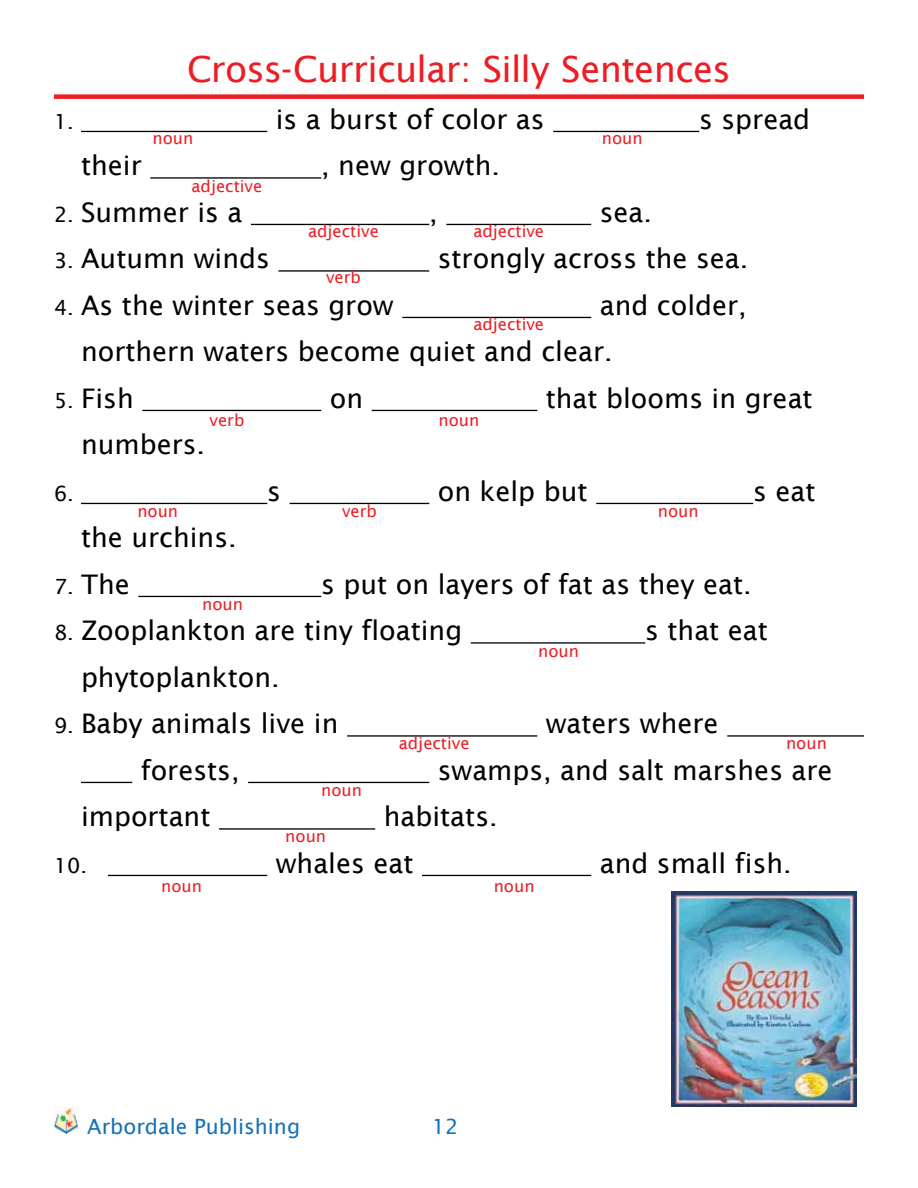
<style>
.page{position:relative;width:918px;height:1188px;background:#fff}
.page>*{position:absolute;margin:0;border:0;box-sizing:border-box;transform-origin:0 0}
.t1{font:36px "Lucida Sans";letter-spacing:-.02em;color:#ed1d24}
.t2{font:27px/46.5px "Lucida Sans";color:#000}
.t3{font:21px "Lucida Sans";color:#1072ba}
.t4{font:21px "Lucida Sans";color:#000}
.t5{font:16.5px "Lucida Sans";color:#ed1d24}
.s1{font-size:21px}
</style>
<div class="page">
<div style="left:54px;top:94px;width:810px;height:5px;background:#ed1d24"></div>
<img style="left:54px;top:1108px;width:23px;height:26px">
<hr style="left:81px;top:131px;width:186px;height:1px;background:#000">
<hr style="left:553px;top:131px;width:146px;height:1px;background:#000">
<hr style="left:150px;top:177px;width:171px;height:2px;background:#000">
<hr style="left:251px;top:224px;width:178px;height:1px;background:#000">
<hr style="left:446px;top:224px;width:145px;height:1px;background:#000">
<hr style="left:278px;top:270px;width:151px;height:2px;background:#000">
<hr style="left:402px;top:317px;width:189px;height:1px;background:#000">
<hr style="left:142px;top:410px;width:179px;height:1px;background:#000">
<hr style="left:372px;top:410px;width:165px;height:1px;background:#000">
<hr style="left:81px;top:503px;width:186px;height:1px;background:#000">
<hr style="left:290px;top:503px;width:139px;height:1px;background:#000">
<hr style="left:596px;top:503px;width:157px;height:1px;background:#000">
<hr style="left:138px;top:596px;width:183px;height:1px;background:#000">
<hr style="left:471px;top:642px;width:174px;height:2px;background:#000">
<hr style="left:347px;top:735px;width:190px;height:2px;background:#000">
<hr style="left:727px;top:735px;width:137px;height:2px;background:#000">
<hr style="left:81px;top:782px;width:51px;height:1px;background:#000">
<hr style="left:248px;top:782px;width:181px;height:1px;background:#000">
<hr style="left:219px;top:828px;width:156px;height:2px;background:#000">
<hr style="left:108px;top:875px;width:159px;height:1px;background:#000">
<hr style="left:422px;top:875px;width:169px;height:1px;background:#000">
<img style="left:672px;top:891px;width:184px;height:216px">
<h1 class="t1" style="left:187px;top:48px;width:545px">Cross-Curricular: Silly Sentences</h1>
<p class="t4" style="left:54px;top:109px;width:21px">1.</p>
<p class="t2" style="left:276px;top:96px;width:270px">is a burst of color as</p>
<p class="t2" style="left:699px;top:96px;width:113px">s spread</p>
<p class="t2" style="left:81px;top:142px;width:62px">their</p>
<p class="t2" style="left:321px;top:142px;width:180px">, new growth.</p>
<p class="t2" style="left:54px;top:189px;width:190px"><span class="s1">2.</span> Summer is a</p>
<p class="t2" style="left:429px;top:189px;width:10px">,</p>
<p class="t5" style="left:152px;top:129px;width:42px">noun</p>
<p class="t5" style="left:602px;top:129px;width:42px">noun</p>
<p class="t5" style="left:192px;top:177px;width:72px">adjective</p>
<p class="t2" style="left:600px;top:189px;width:54px">sea.</p>
<p class="t5" style="left:308px;top:222px;width:72px">adjective</p>
<p class="t5" style="left:326px;top:267px;width:36px">verb</p>
<p class="t5" style="left:473px;top:222px;width:72px">adjective</p>
<p class="t2" style="left:54px;top:235px;width:217px"><span class="s1">3.</span> Autumn winds</p>
<p class="t2" style="left:438px;top:235px;width:312px">strongly across the sea.</p>
<p class="t2" style="left:54px;top:282px;width:341px"><span class="s1">4.</span> As the winter seas grow</p>
<p class="t2" style="left:81px;top:282px;width:667px;text-indent:519px">and colder, northern waters become quiet and clear.</p>
<p class="t2" style="left:54px;top:375px;width:81px"><span class="s1">5.</span> Fish</p>
<p class="t2" style="left:330px;top:375px;width:35px">on</p>
<p class="t2" style="left:546px;top:375px;width:268px">that blooms in great</p>
<p class="t2" style="left:81px;top:421px;width:126px">numbers.</p>
<p class="t4" style="left:54px;top:481px;width:21px">6.</p>
<p class="t2" style="left:267px;top:468px;width:15px">s</p>
<p class="t2" style="left:438px;top:468px;width:151px">on kelp but</p>
<p class="t2" style="left:753px;top:468px;width:64px">s eat</p>
<p class="t2" style="left:81px;top:514px;width:157px">the urchins.</p>
<p class="t2" style="left:54px;top:561px;width:77px"><span class="s1">7.</span> The</p>
<p class="t2" style="left:321px;top:561px;width:432px">s put on layers of fat as they eat.</p>
<p class="t2" style="left:54px;top:607px;width:410px"><span class="s1">8.</span> Zooplankton are tiny floating</p>
<p class="t2" style="left:645px;top:607px;width:124px">s that eat</p>
<p class="t2" style="left:81px;top:654px;width:200px">phytoplankton.</p>
<p class="t2" style="left:54px;top:700px;width:286px"><span class="s1">9.</span> Baby animals live in</p>
<p class="t2" style="left:546px;top:700px;width:174px">waters where</p>
<p class="t2" style="left:141px;top:747px;width:100px">forests,</p>
<p class="t2" style="left:438px;top:747px;width:396px">swamps, and salt marshes are</p>
<p class="t2" style="left:81px;top:793px;width:131px">important</p>
<p class="t2" style="left:384px;top:793px;width:115px">habitats.</p>
<p class="t4" style="left:54px;top:853px;width:35px">10.</p>
<p class="t2" style="left:276px;top:840px;width:139px">whales eat</p>
<p class="t2" style="left:600px;top:840px;width:194px">and small fish.</p>
<p class="t5" style="left:473px;top:315px;width:72px">adjective</p>
<p class="t5" style="left:210px;top:411px;width:36px">verb</p>
<p class="t5" style="left:439px;top:411px;width:42px">noun</p>
<p class="t5" style="left:342px;top:502px;width:36px">verb</p>
<p class="t5" style="left:137px;top:502px;width:42px">noun</p>
<p class="t5" style="left:658px;top:502px;width:42px">noun</p>
<p class="t5" style="left:202px;top:594px;width:42px">noun</p>
<p class="t5" style="left:538px;top:642px;width:42px">noun</p>
<p class="t5" style="left:399px;top:734px;width:72px">adjective</p>
<p class="t5" style="left:786px;top:734px;width:42px">noun</p>
<p class="t5" style="left:321px;top:780px;width:42px">noun</p>
<p class="t5" style="left:285px;top:827px;width:42px">noun</p>
<p class="t5" style="left:161px;top:876px;width:42px">noun</p>
<p class="t5" style="left:494px;top:876px;width:42px">noun</p>
<p class="t3" style="left:87px;top:1115px;width:214px">Arbordale Publishing</p>
<p class="t3" style="left:432px;top:1115px;width:28px">12</p>
</div>
